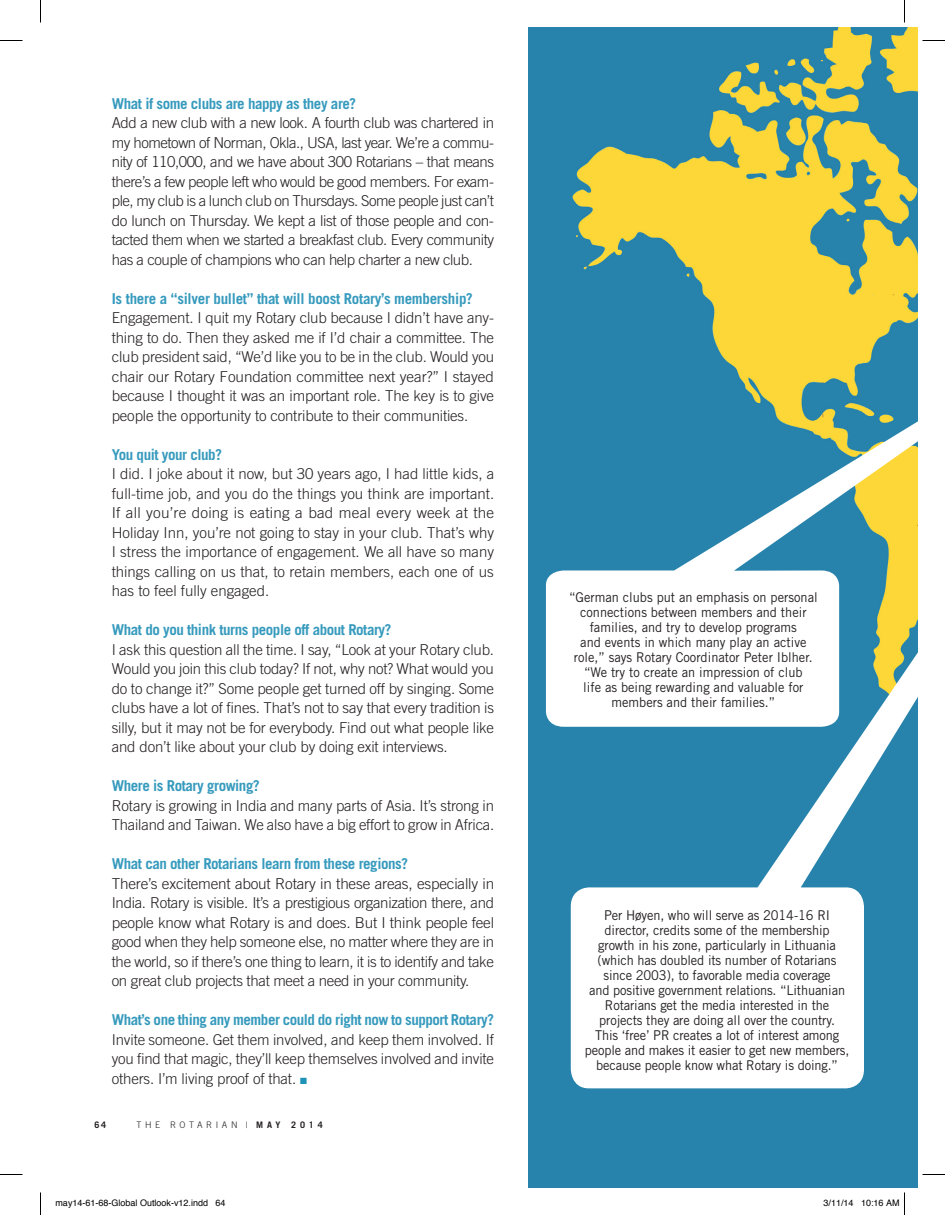
<style>
.page{position:relative;width:945px;height:1215px;background:#fff}
.page>*{position:absolute;margin:0;border:0;box-sizing:border-box;transform-origin:0 0}
.t1{font:300 15px/19.5px "Trade Gothic LT Std";letter-spacing:-.01em;color:#231f20;text-align:justify}
.t2{font:700 15px "Trade Gothic LT Std";letter-spacing:-.03em;color:#369abd}
.t3{font:13.5px/15px "Trade Gothic LT Std";letter-spacing:-.01em;color:#231f20;text-align:center;scale:.95 1}
.t4{font:9px "Helvetica";color:#000}
.t5{font:300 9px "Trade Gothic LT Std";letter-spacing:.4em;color:#231f20}
.t6{font:700 9px "Trade Gothic LT Std";color:#231f20}
.s1{color:#1f93b7}
.s2{font-weight:700}
</style>
<div class="page">
<div style="left:529px;top:28px;width:389px;height:1160px;background:#2783ac"></div>
<img style="left:545px;top:28px;width:373px;height:1061px">
<svg style="left:546px;top:289px;width:25px;height:438px"></svg>
<svg style="left:571px;top:248px;width:347px;height:840px"></svg>
<svg style="left:0;top:40px;width:22px;height:1px"></svg>
<svg style="left:922px;top:40px;width:23px;height:1px"></svg>
<svg style="left:0;top:1174px;width:22px;height:1px"></svg>
<svg style="left:922px;top:1174px;width:23px;height:1px"></svg>
<svg style="left:40px;top:0;width:1px;height:22px"></svg>
<svg style="left:40px;top:1192px;width:1px;height:23px"></svg>
<svg style="left:904px;top:0;width:1px;height:22px"></svg>
<svg style="left:904px;top:1192px;width:1px;height:23px"></svg>
<p class="t2" style="left:112px;top:94px;width:246px">What if some clubs are happy as they are?</p>
<p class="t1" style="left:112px;top:113px;width:384px">Add a new club with a new look. A fourth club was chartered in my hometown of Norman, Okla., USA, last year. We’re a commu&shy;nity of 110,000, and we have about 300 Rotarians – that means there’s a few people left who would be good members. For exam&shy;ple, my club is a lunch club on Thursdays. Some people just can’t do lunch on Thursday. We kept a list of those people and con&shy;tacted them when we started a breakfast club. Every community has a couple of champions who can help charter a new club.</p>
<p class="t2" style="left:112px;top:289px;width:363px">Is there a “silver bullet” that will boost Rotary’s membership?</p>
<p class="t1" style="left:112px;top:308px;width:384px">Engagement. I quit my Rotary club because I didn’t have any&shy;thing to do. Then they asked me if I’d chair a committee. The club president said, “We’d like you to be in the club. Would you chair our Rotary Foundation committee next year?” I stayed because I thought it was an important role. The key is to give people the opportunity to contribute to their communities.</p>
<p class="t2" style="left:112px;top:445px;width:112px">You quit your club?</p>
<p class="t1" style="left:112px;top:464px;width:384px">I did. I joke about it now, but 30 years ago, I had little kids, a full-time job, and you do the things you think are important.<br>If all you’re doing is eating a bad meal every week at the Holiday Inn, you’re not going to stay in your club. That’s why I stress the importance of engagement. We all have so many things calling on us that, to retain members, each one of us has to feel fully engaged.</p>
<p class="t2" style="left:112px;top:621px;width:281px">What do you think turns people off about Rotary?</p>
<p class="t1" style="left:112px;top:639px;width:384px">I ask this question all the time. I say, “Look at your Rotary club.<br>Would you join this club today? If not, why not? What would you do to change it?” Some people get turned off by singing. Some clubs have a lot of fines. That’s not to say that every tradition is silly, but it may not be for everybody. Find out what people like and don’t like about your club by doing exit interviews.</p>
<p class="t2" style="left:112px;top:777px;width:149px">Where is Rotary growing?</p>
<p class="t1" style="left:112px;top:795px;width:384px">Rotary is growing in India and many parts of Asia. It’s strong in<br>Thailand and Taiwan. We also have a big effort to grow in Africa.</p>
<p class="t2" style="left:112px;top:855px;width:298px">What can other Rotarians learn from these regions?</p>
<p class="t1" style="left:112px;top:873px;width:384px">There’s excitement about Rotary in these areas, especially in India. Rotary is visible. It’s a prestigious organization there, and people know what Rotary is and does. But I think people feel good when they help someone else, no matter where they are in the world, so if there’s one thing to learn, it is to identify and take on great club projects that meet a need in your community.</p>
<p class="t2" style="left:112px;top:1011px;width:384px">What’s one thing any member could do right now to support Rotary?</p>
<p class="t1" style="left:112px;top:1029px;width:384px">Invite someone. Get them involved, and keep them involved. If you find that magic, they’ll keep themselves involved and invite others. I’m living proof of that. <span class="s1">■</span></p>
<p class="t6" style="left:94px;top:1119px;width:13px">64</p>
<p class="t5" style="left:137px;top:1120px;width:188px">THE ROTARIAN | <span class="s2">MAY 2014</span></p>
<p class="t3" style="left:569px;top:590px;width:263px">“German clubs put an emphasis on personal connections between members and their families, and try to develop programs<br>and events in which many play an active role,” says Rotary Coordinator Peter Iblher. “We try to create an impression of club<br>life as being rewarding and valuable for members and their families.”</p>
<p class="t3" style="left:585px;top:908px;width:280px">Per Høyen, who will serve as 2014-16 RI director, credits some of the membership growth in his zone, particularly in Lithuania (which has doubled its number of Rotarians since 2003), to favorable media coverage<br>and positive government relations. “Lithuanian Rotarians get the media interested in the projects they are doing all over the country.<br>This ‘free’ PR creates a lot of interest among people and makes it easier to get new members, because people know what Rotary is doing.”</p>
<p class="t4" style="left:56px;top:1196px;width:172px">may14-61-68-Global Outlook-v12.indd 64</p>
<p class="t4" style="left:824px;top:1196px;width:78px">3/11/14 10:16 AM</p>
</div>
